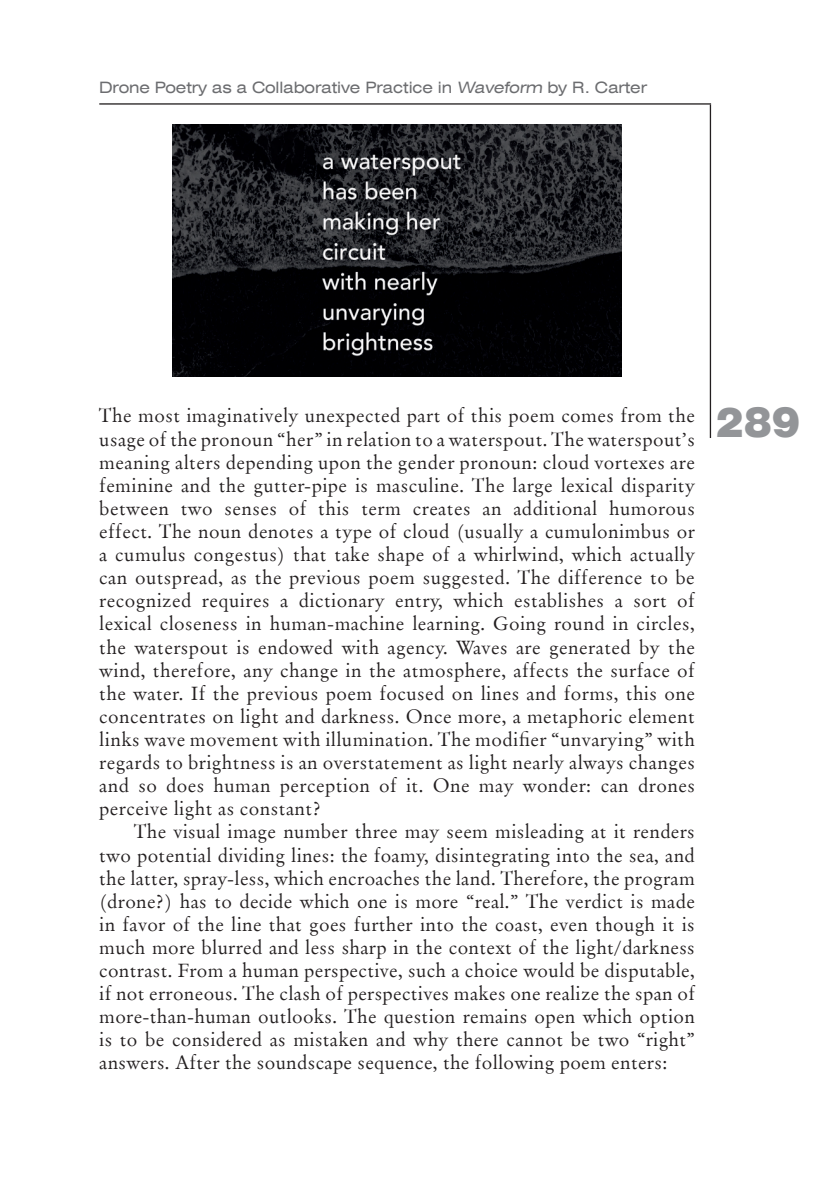
<style>
.page{position:relative;width:829px;height:1191px;background:#fff}
.page>*{position:absolute;margin:0;border:0;box-sizing:border-box;transform-origin:0 0}
.t1{font:38.5px "Swis 721 Blk 2 EU";color:#939598}
.TEKST_GŁÓWNY{font:19.25px/23.1px "Orig Garmnd EU";letter-spacing:.015em;color:#231f20;text-align:justify}
.t2{font:15.75px "Swis 721 Ex EU";letter-spacing:-.01em;color:#6c6d70}
</style>
<div class="page">
<hr style="left:99px;top:103px;width:612px;height:2px;background:#231f20">
<hr style="left:709px;top:105px;width:2px;height:333px;background:#231f20">
<img style="left:173px;top:124px;width:448px;height:252px">
<p class="t2" style="left:99px;top:78px;width:549px">Drone Poetry as a Collaborative Practice in Waveform by R. Carter</p>
<p class="TEKST_GŁÓWNY" style="left:99px;top:405px;width:597px">The most imaginatively unexpected part of this poem comes from the usage of the pronoun “her” in relation to a waterspout. The waterspout’s meaning alters depending upon the gender pronoun: cloud vortexes are feminine and the gutter-pipe is masculine. The large lexical disparity between two senses of this term creates an additional humorous effect. The noun denotes a type of cloud (usually a cumulonimbus or a cumulus congestus) that take shape of a whirlwind, which actually can outspread, as the previous poem suggested. The difference to be recognized requires a dictionary entry, which establishes a sort of lexical closeness in human-machine learning. Going round in circles, the waterspout is endowed with agency. Waves are generated by the wind, therefore, any change in the atmosphere, affects the surface of the water. If the previous poem focused on lines and forms, this one concentrates on light and darkness. Once more, a metaphoric element links wave movement with illumination. The modifier “unvarying” with regards to brightness is an overstatement as light nearly always changes and so does human perception of it. One may wonder: can drones perceive light as constant?</p>
<p class="TEKST_GŁÓWNY" style="left:99px;top:821px;width:597px;text-indent:35px">The visual image number three may seem misleading at it renders two potential dividing lines: the foamy, disintegrating into the sea, and the latter, spray-less, which encroaches the land. Therefore, the program (drone?) has to decide which one is more “real.” The verdict is made in favor of the line that goes further into the coast, even though it is much more blurred and less sharp in the context of the light/darkness contrast. From a human perspective, such a choice would be disputable, if not erroneous. The clash of perspectives makes one realize the span of more-than-human outlooks. The question remains open which option is to be considered as mistaken and why there cannot be two “right” answers. After the soundscape sequence, the following poem enters:</p>
<h1 class="t1" style="left:716px;top:396px;width:85px">289</h1>
</div>
